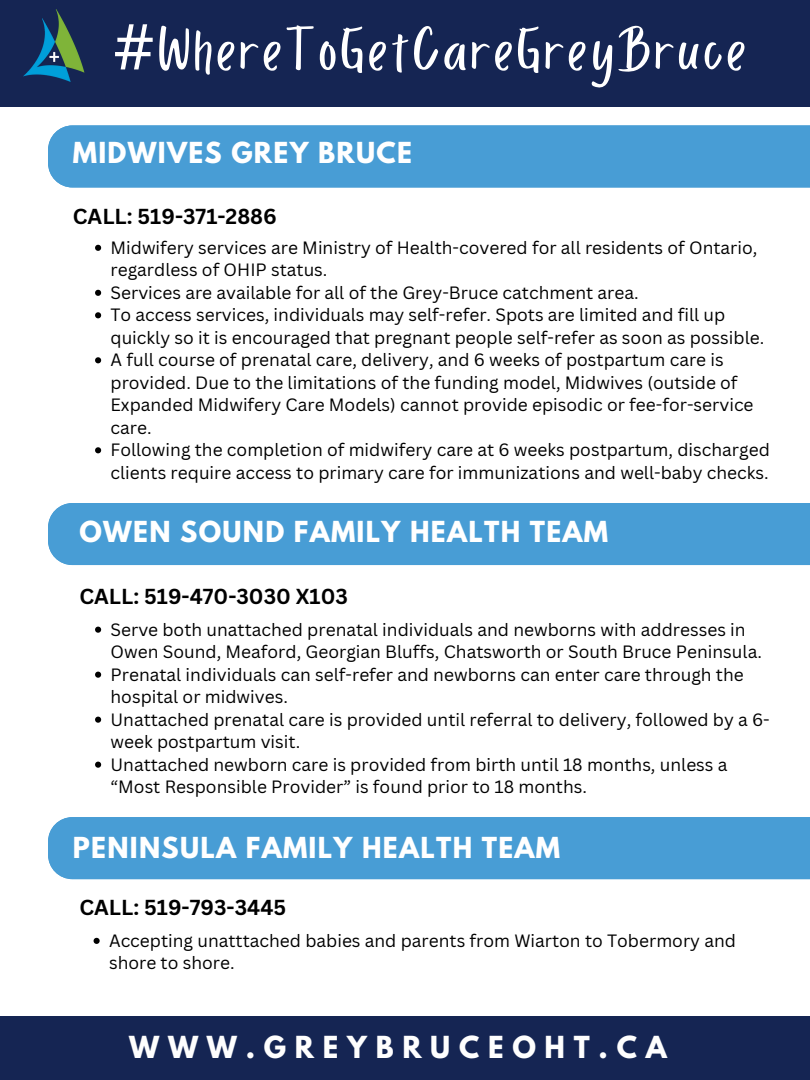
<style>
.page{position:relative;width:810px;height:1080px;background:#fff}
.page>*{position:absolute;margin:0;border:0;box-sizing:border-box;transform-origin:0 0}
.t1{font:63.25px "Porcelain";letter-spacing:.06em;color:#fff}
.t2{font:700 26.94px "League Spartan";letter-spacing:.325em;color:#fefefe}
.t3{font:700 25.62px "League Spartan";letter-spacing:.05em;color:#fff}
.t4{font:700 21.12px "Canva Sans";color:#000}
.t5{font:17.38px/22.5px "Canva Sans";color:#000}
.s1{font-family:"Noto Sans"}
</style>
<div class="page">
<div style="left:0;top:0;width:810px;height:106px;background:#152553"></div>
<img style="left:23px;top:9px;width:62px;height:72px">
<div style="left:0;top:1016px;width:810px;height:64px;background:#152553"></div>
<div style="left:48px;top:125px;width:762px;height:62px;background:#489dd5"></div>
<svg style="left:95px;top:245px;width:6px;height:6px"></svg>
<svg style="left:95px;top:290px;width:6px;height:6px"></svg>
<svg style="left:95px;top:312px;width:6px;height:6px"></svg>
<svg style="left:95px;top:357px;width:6px;height:6px"></svg>
<svg style="left:95px;top:447px;width:6px;height:6px"></svg>
<div style="left:48px;top:503px;width:762px;height:62px;background:#489dd5"></div>
<svg style="left:95px;top:627px;width:6px;height:6px"></svg>
<svg style="left:95px;top:672px;width:6px;height:6px"></svg>
<svg style="left:95px;top:717px;width:6px;height:6px"></svg>
<svg style="left:95px;top:762px;width:6px;height:6px"></svg>
<div style="left:48px;top:817px;width:762px;height:62px;background:#489dd5"></div>
<svg style="left:94px;top:938px;width:6px;height:6px"></svg>
<p class="t1" style="left:113px;top:16px;width:634px"><span class="s1">#</span>WhereToGetCareGreyBruce</p>
<h3 class="t3" style="left:73px;top:140px;width:341px">MIDWIVES GREY BRUCE</h3>
<p class="t4" style="left:73px;top:201px;width:206px">CALL: 519-371-2886</p>
<p class="t5" style="left:111px;top:236px;width:648px">Midwifery services are Ministry of Health-covered for all residents of Ontario, regardless of OHIP status.</p>
<p class="t5" style="left:111px;top:281px;width:530px">Services are available for all of the Grey-Bruce catchment area.</p>
<p class="t5" style="left:111px;top:303px;width:655px">To access services, individuals may self-refer. Spots are limited and fill up quickly so it is encouraged that pregnant people self-refer as soon as possible.</p>
<p class="t5" style="left:111px;top:348px;width:645px">A full course of prenatal care, delivery, and 6 weeks of postpartum care is provided. Due to the limitations of the funding model, Midwives (outside of Expanded Midwifery Care Models) cannot provide episodic or fee-for-service care.</p>
<p class="t5" style="left:111px;top:438px;width:661px">Following the completion of midwifery care at 6 weeks postpartum, discharged clients require access to primary care for immunizations and well-baby checks.</p>
<p class="t3" style="left:80px;top:519px;width:530px">OWEN SOUND FAMILY HEALTH TEAM</p>
<h3 class="t4" style="left:80px;top:582px;width:270px">CALL: 519-470-3030 X103</h3>
<p class="t5" style="left:111px;top:618px;width:661px">Serve both unattached prenatal individuals and newborns with addresses in Owen Sound, Meaford, Georgian Bluffs, Chatsworth or South Bruce Peninsula.<br>Prenatal individuals can self-refer and newborns can enter care through the hospital or midwives.<br>Unattached prenatal care is provided until referral to delivery, followed by a 6- week postpartum visit.<br>Unattached newborn care is provided from birth until 18 months, unless a “Most Responsible Provider” is found prior to 18 months.</p>
<h3 class="t3" style="left:73px;top:835px;width:489px">PENINSULA FAMILY HEALTH TEAM</h3>
<p class="t4" style="left:80px;top:893px;width:208px">CALL: 519-793-3445</p>
<p class="t5" style="left:109px;top:929px;width:628px">Accepting unatttached babies and parents from Wiarton to Tobermory and shore to shore.</p>
<h1 class="t2" style="left:129px;top:1034px;width:539px">WWW.GREYBRUCEOHT.CA</h1>
</div>
